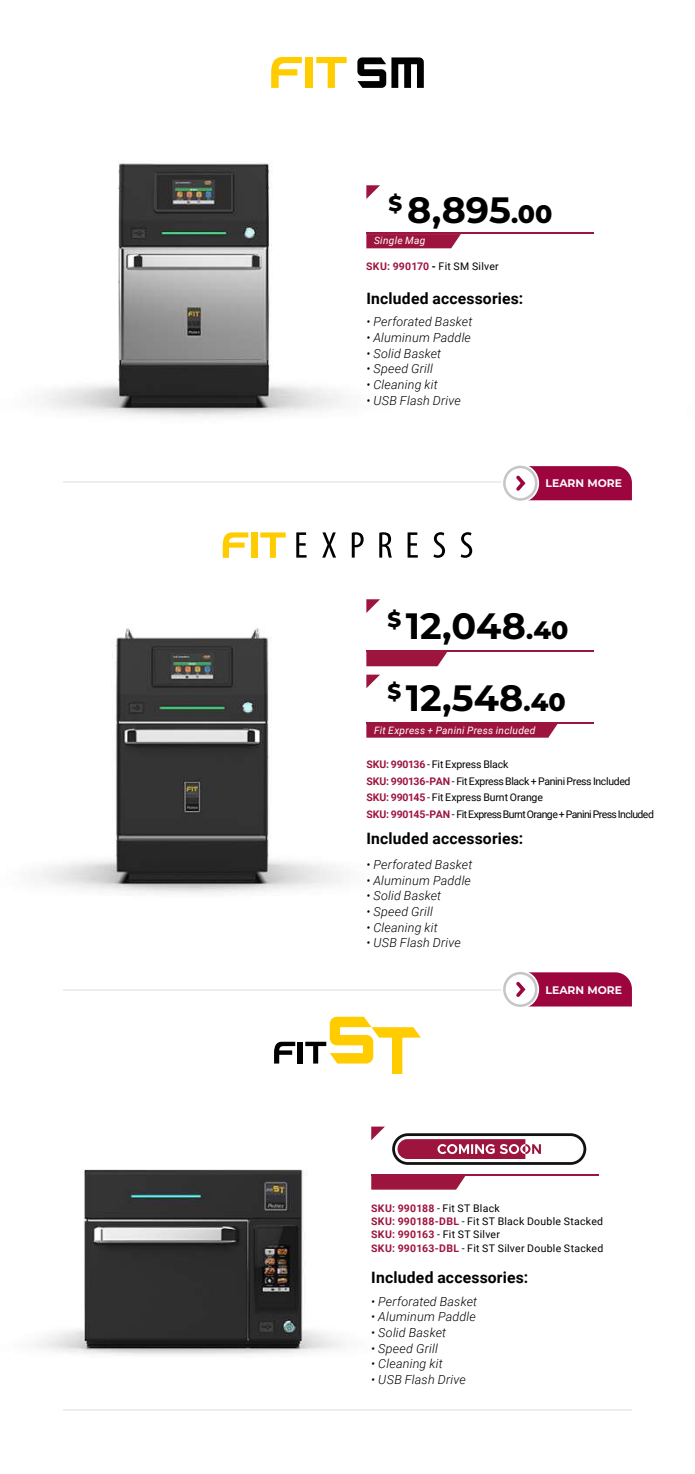
<style>
.page{position:relative;width:695px;height:1474px;background:#fff}
.page>*{position:absolute;margin:0;border:0;box-sizing:border-box;transform-origin:0 0}
.t1{font:700 36.57px/71.9px "Montserrat Alternates";color:#000}
.t2{font:700 15.75px "Roboto";letter-spacing:.015em;color:#000}
.t3{font:italic 300 12.6px "Roboto";letter-spacing:.015em;color:#000}
.t4{font:700 11.03px "Montserrat";color:#fafafc}
.t5{font:10.5px/16.8px "Roboto";letter-spacing:-.035em;color:#000}
.t6{font:10.5px/13.1px "Roboto";letter-spacing:.025em;color:#000}
.t7{font:10.5px "Roboto";letter-spacing:.03em;color:#000}
.t8{font:italic 10.15px "Roboto";letter-spacing:.025em;color:#fff}
.s1{font-weight:800;font-size:25.2px}
.s2{font-weight:700;color:#9d153f}
.s3{font-weight:700}
</style>
<div class="page">
<img style="left:35px;top:56px;width:597px;height:1355px">
<hr style="left:63px;top:989px;width:534px;height:2px;background:#ededed">
<hr style="left:63px;top:480px;width:534px;height:2px;background:#ededed">
<hr style="left:63px;top:1409px;width:568px;height:2px;background:#ededed">
<div style="left:366px;top:723px;width:192px;height:14px;background:#9d153f"></div>
<svg style="left:366px;top:234px;width:94px;height:14px"></svg>
<svg style="left:371px;top:1175px;width:94px;height:14px"></svg>
<svg style="left:366px;top:652px;width:81px;height:14px"></svg>
<hr style="left:366px;top:722px;width:227px;height:1px;background:#9d153f">
<hr style="left:366px;top:233px;width:227px;height:1px;background:#9d153f">
<hr style="left:371px;top:1174px;width:227px;height:1px;background:#9d153f">
<hr style="left:366px;top:650px;width:227px;height:2px;background:#9d153f">
<svg style="left:366px;top:599px;width:14px;height:14px"></svg>
<svg style="left:366px;top:674px;width:14px;height:14px"></svg>
<svg style="left:366px;top:185px;width:14px;height:14px"></svg>
<svg style="left:371px;top:1126px;width:14px;height:14px"></svg>
<svg style="left:260px;top:532px;width:25px;height:26px"></svg>
<div style="left:251px;top:532px;width:6px;height:26px;background:#fc0"></div>
<svg style="left:223px;top:532px;width:25px;height:26px"></svg>
<svg style="left:296px;top:532px;width:10px;height:25px"></svg>
<svg style="left:322px;top:532px;width:14px;height:25px"></svg>
<svg style="left:352px;top:532px;width:11px;height:25px"></svg>
<svg style="left:379px;top:532px;width:13px;height:25px"></svg>
<svg style="left:407px;top:532px;width:11px;height:25px"></svg>
<svg style="left:433px;top:532px;width:12px;height:26px"></svg>
<svg style="left:460px;top:532px;width:12px;height:26px"></svg>
<svg style="left:316px;top:57px;width:30px;height:31px"></svg>
<div style="left:305px;top:57px;width:8px;height:31px;background:#fc0"></div>
<svg style="left:271px;top:57px;width:31px;height:31px"></svg>
<svg style="left:357px;top:57px;width:67px;height:31px"></svg>
<div style="left:297px;top:1041px;width:6px;height:22px;background:#000"></div>
<svg style="left:274px;top:1041px;width:21px;height:22px"></svg>
<svg style="left:305px;top:1016px;width:116px;height:58px"></svg>
<svg style="left:392px;top:1133px;width:194px;height:31px"></svg>
<svg style="left:501px;top:970px;width:38px;height:38px"></svg>
<div style="left:503px;top:971px;width:34px;height:35px;border:3px solid #c6c6c6;border-radius:50%"></div>
<svg style="left:513px;top:972px;width:118px;height:34px;background:#ad3561"></svg>
<svg style="left:501px;top:464px;width:38px;height:38px"></svg>
<div style="left:503px;top:465px;width:34px;height:35px;border:3px solid #c6c6c6;border-radius:50%"></div>
<svg style="left:513px;top:466px;width:118px;height:34px;background:#ad3360"></svg>
<h1 class="t1" style="left:388px;top:172px;width:165px"><sup>$</sup> 8,895<span class="s1">.00</span></h1>
<p class="t8" style="left:374px;top:233px;width:53px">Single Mag</p>
<p class="t7" style="left:366px;top:259px;width:134px"><span class="s2">SKU: 990170</span> <span class="s3">-</span> Fit SM Silver</p>
<p class="t2" style="left:366px;top:287px;width:158px">Included accessories:</p>
<p class="t3" style="left:366px;top:313px;width:107px">• Perforated Basket</p>
<p class="t3" style="left:366px;top:329px;width:106px">• Aluminum Paddle</p>
<p class="t3" style="left:366px;top:344px;width:76px">• Solid Basket</p>
<p class="t3" style="left:366px;top:360px;width:68px">• Speed Grill</p>
<p class="t3" style="left:366px;top:376px;width:73px">• Cleaning kit</p>
<p class="t3" style="left:366px;top:391px;width:96px">• USB Flash Drive</p>
<p class="t4" style="left:545px;top:475px;width:78px">LEARN MORE</p>
<h1 class="t1" style="left:387px;top:588px;width:182px"><sup>$</sup> 12,048<span class="s1">.40 </span><sup>$</sup> 12,548<span class="s1">.40</span></h1>
<p class="t8" style="left:374px;top:723px;width:163px">Fit Express + Panini Press included</p>
<p class="t5" style="left:366px;top:755px;width:289px"><span class="s2">SKU: 990136</span> - Fit Express Black<br><span class="s2">SKU: 990136-PAN</span> - Fit Express Black + Panini Press Included <span class="s2">SKU: 990145</span> - Fit Express Burnt Orange<br><span class="s2">SKU: 990145-PAN</span> - Fit Express Burnt Orange + Panini Press Included</p>
<p class="t2" style="left:366px;top:827px;width:158px">Included accessories:</p>
<p class="t3" style="left:366px;top:855px;width:107px">• Perforated Basket</p>
<p class="t3" style="left:366px;top:871px;width:106px">• Aluminum Paddle</p>
<p class="t3" style="left:366px;top:886px;width:76px">• Solid Basket</p>
<p class="t3" style="left:366px;top:902px;width:68px">• Speed Grill</p>
<p class="t3" style="left:366px;top:918px;width:73px">• Cleaning kit</p>
<p class="t3" style="left:366px;top:934px;width:96px">• USB Flash Drive</p>
<p class="t4" style="left:545px;top:981px;width:78px">LEARN MORE</p>
<p class="t6" style="left:371px;top:1201px;width:234px"><span class="s2">SKU: 990188</span> - Fit ST Black<br><span class="s2">SKU: 990188-DBL</span> - Fit ST Black Double Stacked <span class="s2">SKU: 990163</span> - Fit ST Silver<br><span class="s2">SKU: 990163-DBL</span> - Fit ST Silver Double Stacked</p>
<p class="t2" style="left:371px;top:1266px;width:158px">Included accessories:</p>
<p class="t3" style="left:371px;top:1292px;width:107px">• Perforated Basket</p>
<p class="t3" style="left:371px;top:1307px;width:106px">• Aluminum Paddle</p>
<p class="t3" style="left:371px;top:1323px;width:76px">• Solid Basket</p>
<p class="t3" style="left:371px;top:1339px;width:68px">• Speed Grill</p>
<p class="t3" style="left:371px;top:1354px;width:73px">• Cleaning kit</p>
<p class="t3" style="left:371px;top:1370px;width:96px">• USB Flash Drive</p>
</div>
